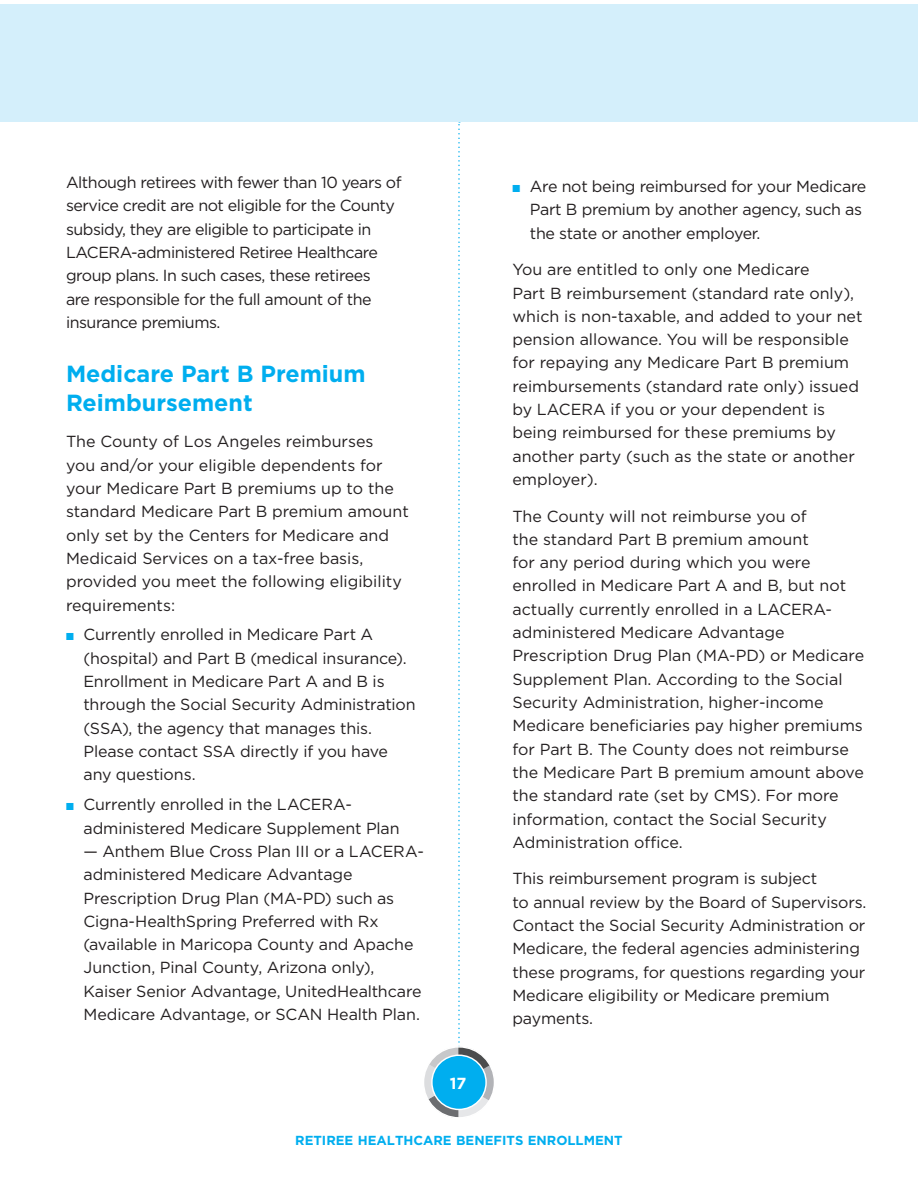
<style>
.page{position:relative;width:918px;height:1188px;background:#fff}
.page>*{position:absolute;margin:0;border:0;box-sizing:border-box;transform-origin:0 0}
.t1{font:700 23.25px/29.1px "Gotham";color:#00aeef}
.t2{font:16.05px/23.2px "Gotham";letter-spacing:-.01em;color:#231f20}
.t3{font:16.05px/23.2px "Gotham";letter-spacing:-.03em;color:#231f20}
.t4{font:700 16.05px "Gotham";color:#fff}
.t5{font:700 13.05px "Gotham";color:#00aeef}
</style>
<div class="page">
<div style="left:0;top:4px;width:918px;height:118px;background:#d4effb"></div>
<svg style="left:425px;top:122px;width:68px;height:995px"></svg>
<div style="left:423px;top:1046px;width:72px;height:73px;border:1px solid #fff;border-radius:50%"></div>
<div style="left:432px;top:1055px;width:54px;height:54px;background:#00aeef;border-radius:50%"></div>
<div style="left:431px;top:1055px;width:56px;height:55px;border:1px solid #fff;border-radius:50%"></div>
<p class="t3" style="left:66px;top:172px;width:337px">Although retirees with fewer than 10 years of service credit are not eligible for the County subsidy, they are eligible to participate in LACERA-administered Retiree Healthcare group plans. In such cases, these retirees<br>are responsible for the full amount of the insurance premiums.</p>
<h1 class="t1" style="left:66px;top:361px;width:301px">Medicare Part B Premium<br>Reimbursement</h1>
<p class="t2" style="left:66px;top:431px;width:344px">The County of Los Angeles reimburses<br>you and/or your eligible dependents for your Medicare Part B premiums up to the standard Medicare Part B premium amount only set by the Centers for Medicare and Medicaid Services on a tax-free basis, provided you meet the following eligibility requirements:</p>
<p class="t2" style="left:84px;top:624px;width:334px">Currently enrolled in Medicare Part A (hospital) and Part B (medical insurance).<br>Enrollment in Medicare Part A and B is through the Social Security Administration (SSA), the agency that manages this.<br>Please contact SSA directly if you have any questions.</p>
<p class="t2" style="left:84px;top:794px;width:318px">Currently enrolled in the LACERA&shy;administered Medicare Supplement Plan</p>
<p class="t2" style="left:84px;top:841px;width:342px">— Anthem Blue Cross Plan III or a LACERA&shy;administered Medicare Advantage Prescription Drug Plan (MA-PD) such as Cigna-HealthSpring Preferred with Rx (available in Maricopa County and Apache Junction, Pinal County, Arizona only), Kaiser Senior Advantage, UnitedHealthcare Medicare Advantage, or SCAN Health Plan.</p>
<p class="t4" style="left:450px;top:1077px;width:18px">17</p>
<p class="t2" style="left:530px;top:176px;width:338px">Are not being reimbursed for your Medicare<br>Part B premium by another agency, such as the state or another employer.</p>
<p class="t2" style="left:512px;top:259px;width:352px">You are entitled to only one Medicare<br>Part B reimbursement (standard rate only), which is non-taxable, and added to your net pension allowance. You will be responsible for repaying any Medicare Part B premium reimbursements (standard rate only) issued by LACERA if you or your dependent is being reimbursed for these premiums by another party (such as the state or another employer).</p>
<p class="t2" style="left:512px;top:505px;width:353px">The County will not reimburse you of<br>the standard Part B premium amount<br>for any period during which you were enrolled in Medicare Part A and B, but not actually currently enrolled in a LACERA&shy;administered Medicare Advantage Prescription Drug Plan (MA-PD) or Medicare Supplement Plan. According to the Social Security Administration, higher-income Medicare beneficiaries pay higher premiums for Part B. The County does not reimburse the Medicare Part B premium amount above the standard rate (set by CMS). For more information, contact the Social Security Administration office.</p>
<p class="t2" style="left:512px;top:868px;width:356px">This reimbursement program is subject<br>to annual review by the Board of Supervisors.<br>Contact the Social Security Administration or Medicare, the federal agencies administering these programs, for questions regarding your Medicare eligibility or Medicare premium payments.</p>
<p class="t5" style="left:295px;top:1135px;width:329px">RETIREE HEALTHCARE BENEFITS ENROLLMENT</p>
</div>
